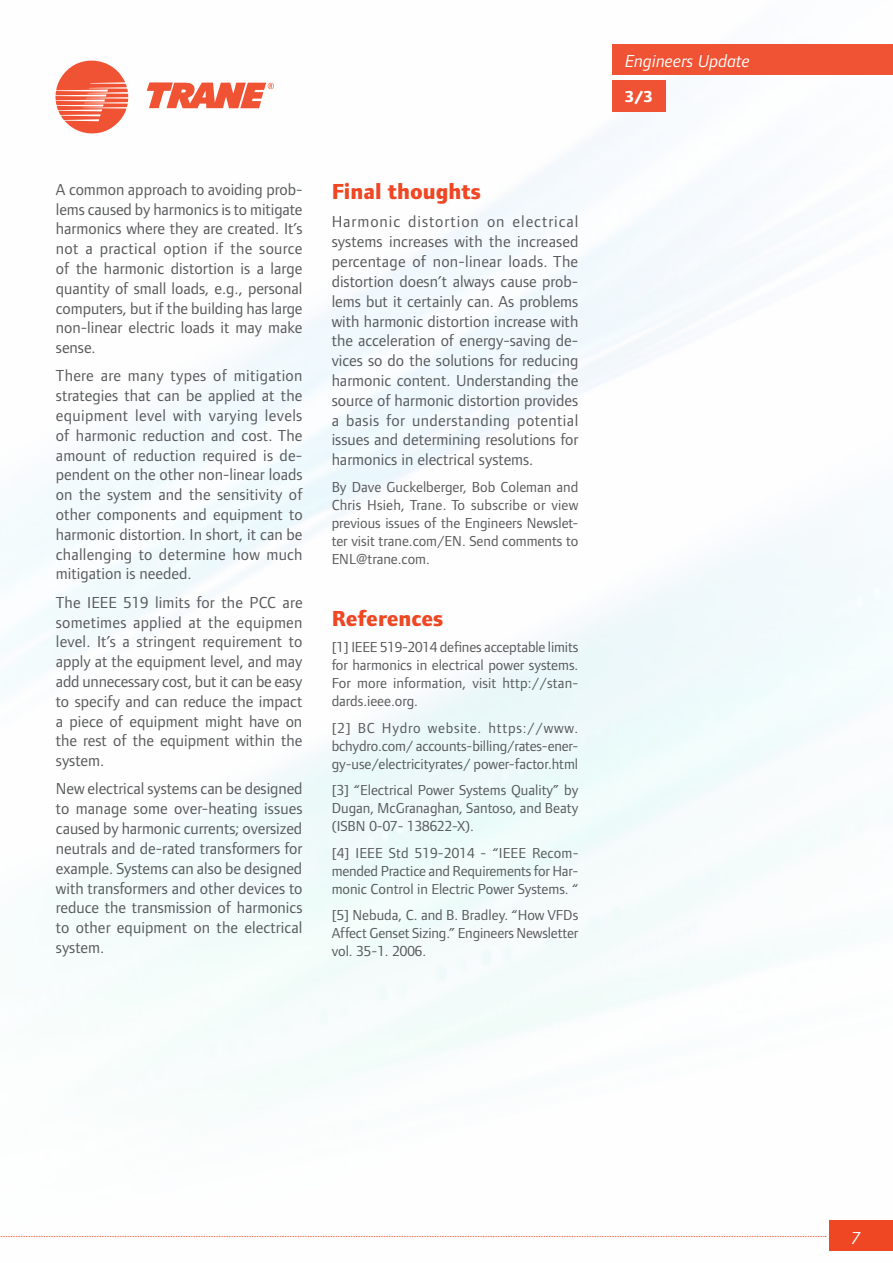
<style>
.page{position:relative;width:893px;height:1263px;background:#fff}
.page>*{position:absolute;margin:0;border:0;box-sizing:border-box;transform-origin:0 0}
.t1{font:800 22.5px "Foundry Form Sans";color:#ef4623}
.t2{font:italic 18px "Foundry Form Sans";color:#fff}
.t3{font:16.5px/19.8px "Foundry Form Sans";color:#58595b;text-align:justify}
.t4{font:800 16.5px "Foundry Form Sans";color:#fff}
.t5{font:15px/18px "Foundry Form Sans";color:#58595b;text-align:justify}
</style>
<div class="page">
<img style="left:314px;top:74px;width:378px;height:517px">
<img style="left:692px;top:74px;width:201px;height:894px">
<img style="left:343px;top:591px;width:408px;height:560px">
<img style="left:745px;top:1108px;width:82px;height:130px">
<img style="left:1px;top:1220px;width:752px;height:18px">
<svg style="left:55px;top:60px;width:73px;height:74px"></svg>
<svg style="left:147px;top:82px;width:127px;height:26px"></svg>
<div style="left:612px;top:44px;width:281px;height:30px;background:#f05333"></div>
<div style="left:612px;top:80px;width:53px;height:31px;background:#f05333"></div>
<div style="left:829px;top:1220px;width:64px;height:31px;background:#ef4623"></div>
<svg style="left:0;top:1236px;width:826px;height:1px"></svg>
<p class="t3" style="left:56px;top:179px;width:248px">A common approach to avoiding prob&shy;lems caused by harmonics is to mitigate harmonics where they are created. It’s not a practical option if the source of the harmonic distortion is a large quantity of small loads, e.g., personal computers, but if the building has large non-linear electric loads it may make sense.</p>
<p class="t3" style="left:56px;top:366px;width:248px">There are many types of mitigation strategies that can be applied at the equipment level with varying levels of harmonic reduction and cost. The amount of reduction required is de&shy;pendent on the other non-linear loads on the system and the sensitivity of other components and equipment to harmonic distortion. In short, it can be challenging to determine how much mitigation is needed.</p>
<p class="t3" style="left:56px;top:592px;width:248px">The IEEE 519 limits for the PCC are sometimes applied at the equipmen level. It’s a stringent requirement to apply at the equipment level, and may add unnecessary cost, but it can be easy to specify and can reduce the impact a piece of equipment might have on the rest of the equipment within the system.</p>
<p class="t3" style="left:56px;top:779px;width:248px">New electrical systems can be designed to manage some over-heating issues caused by harmonic currents; oversized neutrals and de-rated transformers for example. Systems can also be designed with transformers and other devices to reduce the transmission of harmonics to other equipment on the electrical system.</p>
<h1 class="t1" style="left:332px;top:179px;width:151px">Final thoughts</h1>
<p class="t3" style="left:332px;top:212px;width:248px">Harmonic distortion on electrical systems increases with the increased percentage of non-linear loads. The distortion doesn’t always cause prob&shy;lems but it certainly can. As problems with harmonic distortion increase with the acceleration of energy-saving de&shy;vices so do the solutions for reducing harmonic content. Understanding the source of harmonic distortion provides a basis for understanding potential issues and determining resolutions for harmonics in electrical systems.</p>
<p class="t5" style="left:332px;top:477px;width:248px">By Dave Guckelberger, Bob Coleman and Chris Hsieh, Trane. To subscribe or view previous issues of the Engineers Newslet&shy;ter visit trane.com/EN. Send comments to ENL@trane.com.</p>
<h1 class="t1" style="left:332px;top:606px;width:113px">References</h1>
<p class="t5" style="left:332px;top:638px;width:248px">[1] IEEE 519-2014 defines acceptable limits for harmonics in electrical power systems.<br>For more information, visit http://stan&shy;dards.ieee.org.</p>
<p class="t5" style="left:332px;top:718px;width:248px">[2] BC Hydro website. https://www. bchydro.com/ accounts-billing/rates-ener&shy;gy-use/electricityrates/ power-factor.html</p>
<p class="t5" style="left:332px;top:781px;width:248px">[3] “Electrical Power Systems Quality” by Dugan, McGranaghan, Santoso, and Beaty (ISBN 0-07- 138622-X).</p>
<p class="t5" style="left:332px;top:843px;width:248px">[4] IEEE Std 519-2014 - “IEEE Recom&shy;mended Practice and Requirements for Har&shy;monic Control in Electric Power Systems. “</p>
<p class="t5" style="left:332px;top:906px;width:248px">[5] Nebuda, C. and B. Bradley. “How VFDs Affect Genset Sizing.” Engineers Newsletter vol. 35-1. 2006.</p>
<p class="t2" style="left:625px;top:51px;width:126px">Engineers Update</p>
<p class="t4" style="left:625px;top:87px;width:30px">3/3</p>
<p class="t2" style="left:851px;top:1228px;width:10px">7</p>
</div>
